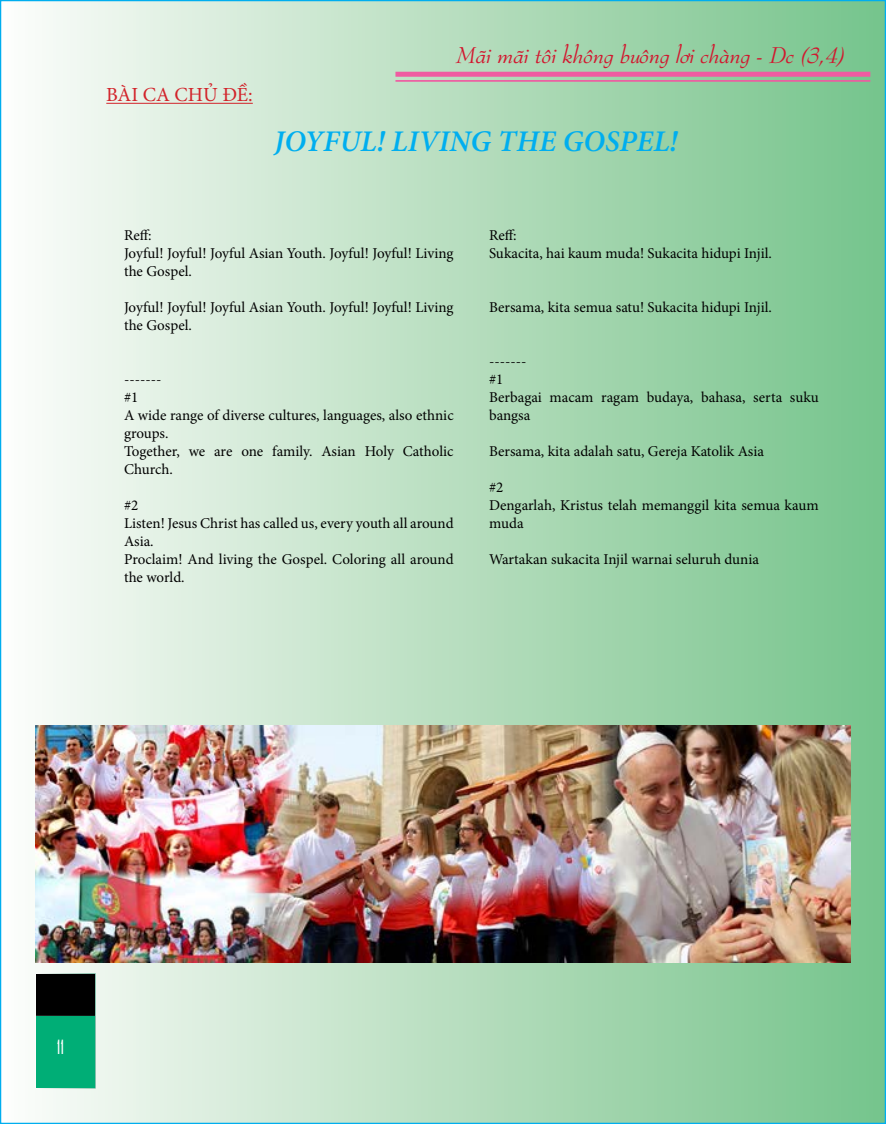
<style>
.page{position:relative;width:886px;height:1124px;background:#fff}
.page>*{position:absolute;margin:0;border:0;box-sizing:border-box;transform-origin:0 0}
.t1{font:italic 600 30px "Minion Pro";color:#00aeef}
.t2{font:italic 22.5px "VNI Bern";color:#d2162e}
.t3{font:20px "Minion Pro";color:#d2232a}
.t4{font:18.75px "Agency FB";color:#fff}
.t5{font:15px/18px "Minion Pro";color:#000}
</style>
<div class="page">
<div style="left:1px;top:1px;width:884px;height:1122px;background:linear-gradient(to right,#fdfcfa,#76c38a)"></div>
<div style="left:35px;top:973px;width:61px;height:42px;background:#000;border:1px solid #fff"></div>
<div style="left:35px;top:1015px;width:61px;height:73px;background:#00ae76"></div>
<div style="left:395px;top:72px;width:475px;height:5px;background:#ef5ba1"></div>
<hr style="left:395px;top:80px;width:475px;height:2px;background:#ef5ba1">
<img style="left:35px;top:725px;width:815px;height:237px">
<hr style="left:106px;top:103px;width:147px;height:1px;background:#d2232a">
<h3 class="t3" style="left:106px;top:81px;width:148px">BÀI CA CHỦ ĐỀ:</h3>
<h2 class="t2" style="left:457px;top:38px;width:390px">Maõi maõi toâi khoâng buoâng lôi chaøng - Dc (3,4)</h2>
<h1 class="t1" style="left:274px;top:121px;width:405px">JOYFUL! LIVING THE GOSPEL!</h1>
<p class="t5" style="left:124px;top:226px;width:331px">Reff:<br>Joyful! Joyful! Joyful Asian Youth. Joyful! Joyful! Living the Gospel.</p>
<p class="t5" style="left:124px;top:298px;width:331px">Joyful! Joyful! Joyful Asian Youth. Joyful! Joyful! Living the Gospel.</p>
<p class="t5" style="left:124px;top:370px;width:331px">-------<br>#1<br>A wide range of diverse cultures, languages, also ethnic groups.<br>Together, we are one family. Asian Holy Catholic<br>Church.</p>
<p class="t5" style="left:124px;top:496px;width:331px">#2<br>Listen! Jesus Christ has called us, every youth all around<br>Asia.<br>Proclaim! And living the Gospel. Coloring all around the world.</p>
<p class="t5" style="left:489px;top:226px;width:284px">Reff:<br>Sukacita, hai kaum muda! Sukacita hidupi Injil.</p>
<p class="t5" style="left:489px;top:298px;width:284px">Bersama, kita semua satu! Sukacita hidupi Injil.</p>
<p class="t5" style="left:489px;top:352px;width:331px">-------<br>#1<br>Berbagai macam ragam budaya, bahasa, serta suku bangsa</p>
<p class="t5" style="left:489px;top:442px;width:276px">Bersama, kita adalah satu, Gereja Katolik Asia</p>
<p class="t5" style="left:489px;top:478px;width:331px">#2<br>Dengarlah, Kristus telah memanggil kita semua kaum muda</p>
<p class="t5" style="left:489px;top:550px;width:271px">Wartakan sukacita Injil warnai seluruh dunia</p>
<p class="t4" style="left:57px;top:1035px;width:9px">11</p>
</div>
